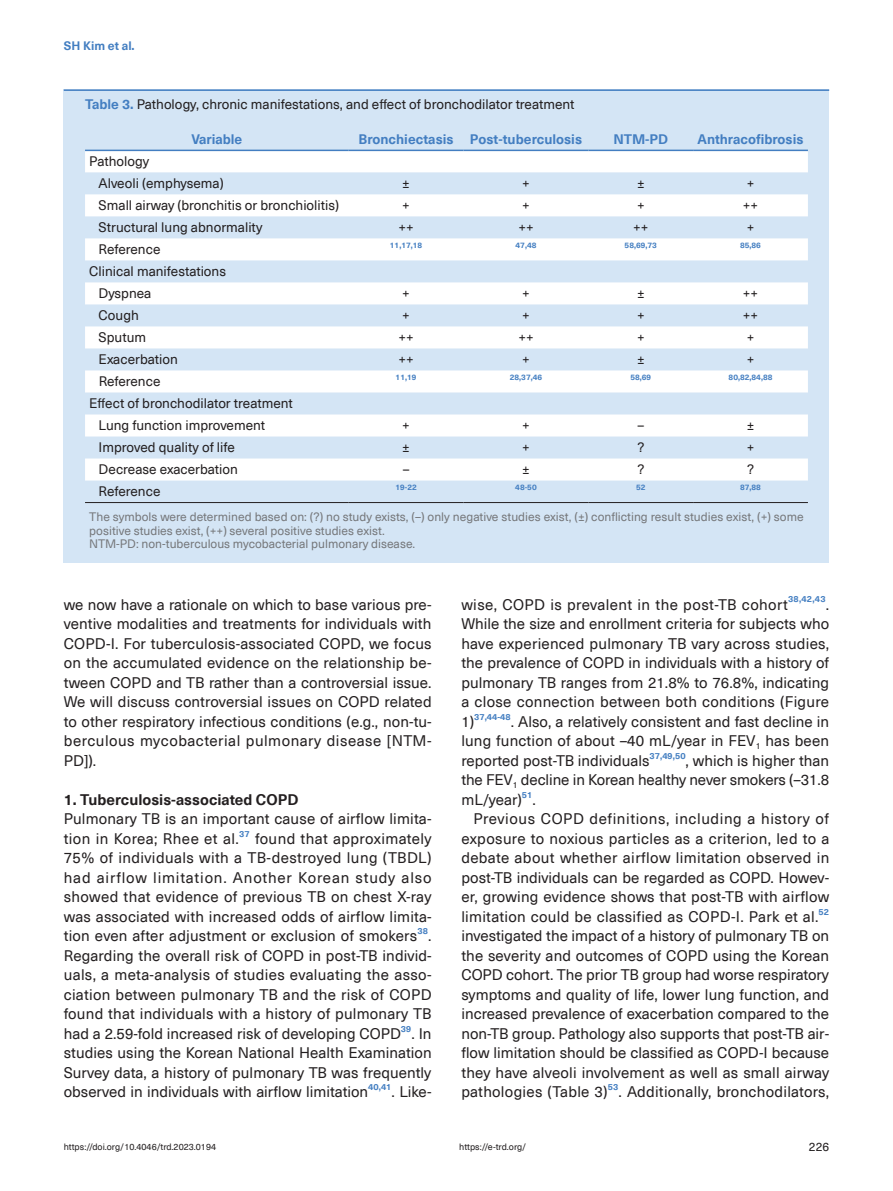
<style>
.page{position:relative;width:893px;height:1191px;background:#fff}
.page>*{position:absolute;margin:0;border:0;box-sizing:border-box;transform-origin:0 0}
.t1{font:15px/19.5px "Neue Haas Unica Pro";letter-spacing:.015em;color:#231f20;text-align:justify}
.t2{font:15px "Neue Haas Unica Pro";letter-spacing:.035em;color:#231f20}
.t3{font:13.5px/22px "Neue Haas Unica Pro";color:#231f20}
.t4{font:700 13.5px "Neue Haas Unica Pro";color:#437ec1}
.t5{font:12px/13.5px "Neue Haas Unica Pro";color:#76787b}
.t6{font:700 12px "Neue Haas Unica Pro";color:#437ec1}
.t7{font:12px "Neue Haas Unica Pro";color:#231f20}
.t8{font:9px "Neue Haas Unica Pro";color:#231f20}
.t9{font:700 8.7px "Neue Haas Unica Pro";color:#437ec1}
.t10{font:700 7.8px "Neue Haas Unica Pro";color:#437ec1}
.s1{font-weight:700;color:#437ec1}
.s2{font-weight:700}
</style>
<div class="page">
<div style="left:64px;top:89px;width:765px;height:474px;background:#d4e5f5"></div>
<hr style="left:64px;top:89px;width:765px;height:2px;background:#437ec1">
<svg style="left:85px;top:151px;width:723px;height:329px;fill:#fff"></svg>
<hr style="left:85px;top:502px;width:264px;height:1px;background:#231f20">
<hr style="left:349px;top:502px;width:114px;height:1px;background:#231f20">
<hr style="left:463px;top:502px;width:125px;height:1px;background:#231f20">
<hr style="left:588px;top:502px;width:105px;height:1px;background:#231f20">
<hr style="left:693px;top:502px;width:115px;height:1px;background:#231f20">
<hr style="left:85px;top:150px;width:264px;height:1px;background:#437ec1">
<hr style="left:349px;top:150px;width:114px;height:1px;background:#437ec1">
<hr style="left:463px;top:150px;width:125px;height:1px;background:#437ec1">
<hr style="left:588px;top:150px;width:105px;height:1px;background:#437ec1">
<hr style="left:693px;top:150px;width:115px;height:1px;background:#437ec1">
<p class="t6" style="left:64px;top:38px;width:72px">SH Kim et al.</p>
<p class="t3" style="left:85px;top:94px;width:491px"><span class="s1">Table 3.</span> Pathology, chronic manifestations, and effect of bronchodilator treatment</p>
<p class="t4" style="left:191px;top:131px;width:53px">Variable</p>
<p class="t4" style="left:359px;top:131px;width:225px">Bronchiectasis Post-tuberculosis</p>
<p class="t4" style="left:614px;top:131px;width:56px">NTM-PD</p>
<p class="t4" style="left:698px;top:131px;width:107px">Anthracofibrosis</p>
<p class="t3" style="left:99px;top:151px;width:127px;text-indent:-9px">Pathology<br>Alveoli (emphysema)</p>
<p class="t3" style="left:402px;top:173px;width:9px">±</p>
<p class="t3" style="left:522px;top:173px;width:9px">+</p>
<p class="t3" style="left:637px;top:173px;width:9px">±</p>
<p class="t3" style="left:747px;top:173px;width:9px">+</p>
<p class="t3" style="left:99px;top:195px;width:242px">Small airway (bronchitis or bronchiolitis)</p>
<p class="t3" style="left:402px;top:195px;width:9px">+</p>
<p class="t3" style="left:522px;top:195px;width:9px">+</p>
<p class="t3" style="left:637px;top:195px;width:9px">+</p>
<p class="t3" style="left:743px;top:195px;width:17px">++</p>
<p class="t3" style="left:99px;top:217px;width:165px">Structural lung abnormality</p>
<p class="t3" style="left:398px;top:217px;width:17px">++</p>
<p class="t3" style="left:518px;top:217px;width:17px">++</p>
<p class="t3" style="left:633px;top:217px;width:17px">++</p>
<p class="t3" style="left:747px;top:217px;width:9px">+</p>
<p class="t3" style="left:99px;top:239px;width:63px">Reference</p>
<p class="t10" style="left:390px;top:240px;width:34px">11,17,18</p>
<p class="t10" style="left:516px;top:240px;width:22px">47,48</p>
<p class="t10" style="left:625px;top:240px;width:34px">58,69,73</p>
<p class="t10" style="left:740px;top:240px;width:22px">85,86</p>
<p class="t3" style="left:99px;top:261px;width:129px;text-indent:-9px">Clinical manifestations<br>Dyspnea</p>
<p class="t3" style="left:402px;top:283px;width:9px">+</p>
<p class="t3" style="left:522px;top:283px;width:9px">+</p>
<p class="t3" style="left:637px;top:283px;width:9px">±</p>
<p class="t3" style="left:743px;top:283px;width:17px">++</p>
<p class="t3" style="left:99px;top:305px;width:42px">Cough</p>
<p class="t3" style="left:402px;top:305px;width:9px">+</p>
<p class="t3" style="left:522px;top:305px;width:9px">+</p>
<p class="t3" style="left:637px;top:305px;width:9px">+</p>
<p class="t3" style="left:743px;top:305px;width:17px">++</p>
<p class="t3" style="left:99px;top:327px;width:49px">Sputum</p>
<p class="t3" style="left:398px;top:327px;width:17px">++</p>
<p class="t3" style="left:518px;top:327px;width:17px">++</p>
<p class="t3" style="left:637px;top:327px;width:9px">+</p>
<p class="t3" style="left:747px;top:327px;width:9px">+</p>
<p class="t3" style="left:99px;top:349px;width:81px">Exacerbation</p>
<p class="t3" style="left:398px;top:349px;width:17px">++</p>
<p class="t3" style="left:522px;top:349px;width:9px">+</p>
<p class="t3" style="left:637px;top:349px;width:9px">±</p>
<p class="t3" style="left:747px;top:349px;width:9px">+</p>
<p class="t3" style="left:99px;top:371px;width:63px">Reference</p>
<p class="t10" style="left:396px;top:372px;width:22px">11,19</p>
<p class="t10" style="left:510px;top:372px;width:34px">28,37,46</p>
<p class="t10" style="left:630px;top:372px;width:22px">58,69</p>
<p class="t10" style="left:729px;top:372px;width:45px">80,82,84,88</p>
<p class="t3" style="left:99px;top:393px;width:196px;text-indent:-9px">Effect of bronchodilator treatment<br>Lung function improvement</p>
<p class="t3" style="left:402px;top:415px;width:9px">+</p>
<p class="t3" style="left:522px;top:415px;width:9px">+</p>
<p class="t3" style="left:637px;top:415px;width:8px">–</p>
<p class="t3" style="left:747px;top:415px;width:9px">±</p>
<p class="t3" style="left:99px;top:437px;width:138px">Improved quality of life</p>
<p class="t3" style="left:402px;top:437px;width:9px">±</p>
<p class="t3" style="left:522px;top:437px;width:9px">+</p>
<p class="t3" style="left:638px;top:437px;width:8px">?</p>
<p class="t3" style="left:747px;top:437px;width:9px">+</p>
<p class="t3" style="left:99px;top:459px;width:141px">Decrease exacerbation</p>
<p class="t3" style="left:403px;top:459px;width:8px">–</p>
<p class="t3" style="left:522px;top:459px;width:9px">±</p>
<p class="t3" style="left:638px;top:459px;width:8px">?</p>
<p class="t3" style="left:747px;top:459px;width:8px">?</p>
<p class="t3" style="left:99px;top:481px;width:63px">Reference</p>
<p class="t10" style="left:395px;top:482px;width:23px">19-22</p>
<p class="t10" style="left:515px;top:482px;width:23px">48-50</p>
<p class="t10" style="left:636px;top:482px;width:11px">52</p>
<p class="t10" style="left:740px;top:482px;width:22px">87,88</p>
<p class="t5" style="left:89px;top:510px;width:716px">The symbols were determined based on: (?) no study exists, (–) only negative studies exist, (±) conflicting result studies exist, (+) some positive studies exist, (++) several positive studies exist.<br>NTM-PD: non-tuberculous mycobacterial pulmonary disease.</p>
<p class="t1" style="left:64px;top:595px;width:369px">we now have a rationale on which to base various pre&shy;ventive modalities and treatments for individuals with COPD-I. For tuberculosis-associated COPD, we focus on the accumulated evidence on the relationship be&shy;tween COPD and TB rather than a controversial issue.<br>We will discuss controversial issues on COPD related to other respiratory infectious conditions (e.g., non-tu&shy;berculous mycobacterial pulmonary disease [NTM-PD]).</p>
<p class="t1" style="left:64px;top:790px;width:369px;text-align:left"><span class="s2">1. Tuberculosis-associated COPD<br></span>Pulmonary TB is an important cause of airflow limita&shy;tion in Korea; Rhee et al.</p>
<p class="t9" style="left:239px;top:828px;width:12px">37</p>
<p class="t1" style="left:64px;top:829px;width:369px;text-indent:191px">found that approximately 75% of individuals with a TB-destroyed lung (TBDL) had airflow limitation. Another Korean study also showed that evidence of previous TB on chest X-ray was associated with increased odds of airflow limita&shy;tion even after adjustment or exclusion of smokers</p>
<p class="t9" style="left:417px;top:925px;width:12px">38</p>
<p class="t1" style="left:64px;top:926px;width:369px;text-indent:364px">.<br>Regarding the overall risk of COPD in post-TB individ&shy;uals, a meta-analysis of studies evaluating the asso&shy;ciation between pulmonary TB and the risk of COPD found that individuals with a history of pulmonary TB had a 2.59-fold increased risk of developing COPD</p>
<p class="t9" style="left:401px;top:1023px;width:12px">39</p>
<p class="t1" style="left:64px;top:1024px;width:369px;text-indent:348px">. In studies using the Korean National Health Examination Survey data, a history of pulmonary TB was frequently observed in individuals with airflow limitation</p>
<p class="t9" style="left:368px;top:1081px;width:25px">40,41</p>
<p class="t1" style="left:392px;top:1082px;width:42px">. Like-</p>
<p class="t1" style="left:461px;top:595px;width:328px">wise, COPD is prevalent in the post-TB cohort</p>
<p class="t9" style="left:788px;top:594px;width:39px">38,42,43</p>
<p class="t1" style="left:461px;top:595px;width:369px;text-indent:364px">.<br>While the size and enrollment criteria for subjects who have experienced pulmonary TB vary across studies, the prevalence of COPD in individuals with a history of pulmonary TB ranges from 21.8% to 76.8%, indicating a close connection between both conditions (Figure 1)</p>
<p class="t9" style="left:474px;top:711px;width:38px">37,44-48</p>
<p class="t1" style="left:461px;top:712px;width:369px;text-indent:49px">. Also, a relatively consistent and fast decline in lung function of about –40 mL/year in FEV<sub>1</sub> has been reported post-TB individuals</p>
<p class="t9" style="left:650px;top:750px;width:37px">37,49,50</p>
<p class="t1" style="left:461px;top:751px;width:369px;text-indent:224px">, which is higher than the FEV<sub>1</sub> decline in Korean healthy never smokers (–31.8 mL/year)</p>
<p class="t9" style="left:522px;top:789px;width:12px">51</p>
<p class="t1" style="left:532px;top:790px;width:5px">.</p>
<p class="t2" style="left:473px;top:810px;width:357px">Previous COPD definitions, including a history of</p>
<p class="t1" style="left:461px;top:829px;width:369px">exposure to noxious particles as a criterion, led to a</p>
<p class="t1" style="left:461px;top:848px;width:369px">debate about whether airflow limitation observed in</p>
<p class="t1" style="left:461px;top:868px;width:369px">post-TB individuals can be regarded as COPD. Howev-</p>
<p class="t1" style="left:461px;top:887px;width:369px">er, growing evidence shows that post-TB with airflow</p>
<p class="t1" style="left:461px;top:907px;width:359px">limitation could be classified as COPD-I. Park et al.</p>
<p class="t9" style="left:818px;top:906px;width:12px">52</p>
<p class="t1" style="left:461px;top:926px;width:369px">investigated the impact of a history of pulmonary TB on the severity and outcomes of COPD using the Korean COPD cohort. The prior TB group had worse respiratory symptoms and quality of life, lower lung function, and increased prevalence of exacerbation compared to the non-TB group. Pathology also supports that post-TB air&shy;flow limitation should be classified as COPD-I because they have alveoli involvement as well as small airway pathologies (Table 3)</p>
<p class="t9" style="left:608px;top:1081px;width:12px">53</p>
<p class="t1" style="left:618px;top:1082px;width:212px">. Additionally, bronchodilators,</p>
<p class="t8" style="left:64px;top:1141px;width:154px">https://doi.org/10.4046/trd.2023.0194</p>
<p class="t8" style="left:459px;top:1141px;width:69px">https://e-trd.org/</p>
<p class="t7" style="left:809px;top:1139px;width:22px">226</p>
</div>
